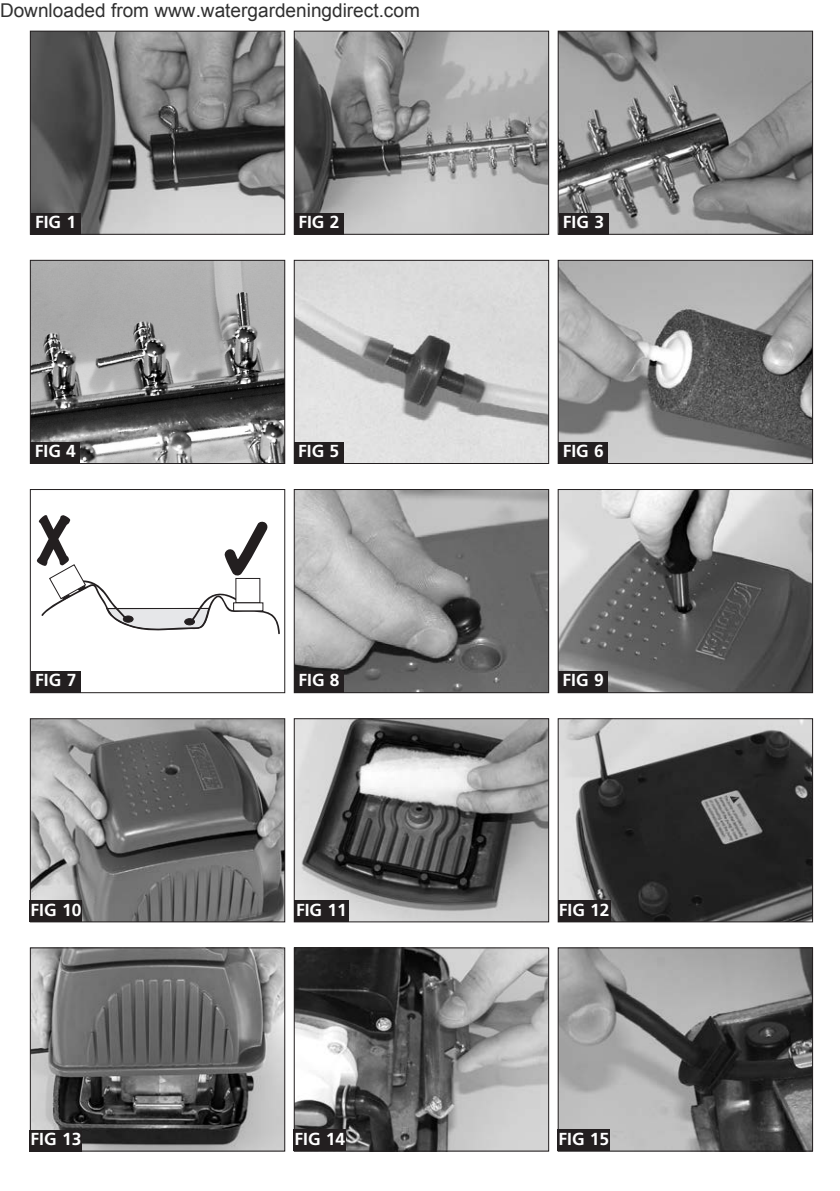
<style>
.page{position:relative;width:840px;height:1191px;background:#fff}
.page>*{position:absolute;margin:0;border:0;box-sizing:border-box;transform-origin:0 0}
.t1{font:expanded 58.2px "Marker Felt";color:#231f20;scale:.86 1}
.t2{font:19px "Arial";color:#303030}
.t3{font:700 17.4px "Frutiger";color:#fff}
</style>
<div class="page">
<img style="left:32px;top:33px;width:251px;height:200px">
<div style="left:30px;top:31px;width:255px;height:204px;border:1px solid #231f20"></div>
<img style="left:295px;top:33px;width:252px;height:200px">
<div style="left:293px;top:31px;width:256px;height:204px;border:1px solid #231f20"></div>
<img style="left:559px;top:33px;width:251px;height:200px">
<div style="left:557px;top:31px;width:255px;height:204px;border:1px solid #231f20"></div>
<img style="left:32px;top:262px;width:251px;height:200px">
<div style="left:30px;top:260px;width:255px;height:204px;border:1px solid #231f20"></div>
<img style="left:295px;top:262px;width:252px;height:200px">
<div style="left:293px;top:260px;width:256px;height:204px;border:1px solid #231f20"></div>
<img style="left:559px;top:262px;width:251px;height:200px">
<div style="left:557px;top:260px;width:255px;height:204px;border:1px solid #231f20"></div>
<svg style="left:41px;top:521px;width:239px;height:113px"></svg>
<div style="left:236px;top:578px;width:24px;height:25px;background:#fff"></div>
<div style="left:235px;top:578px;width:25px;height:25px;border:1px solid #231f20"></div>
<div style="left:233px;top:603px;width:30px;height:8px;background:#fff"></div>
<div style="left:233px;top:602px;width:30px;height:9px;border:1px solid #231f20"></div>
<div style="left:30px;top:489px;width:255px;height:204px;border:1px solid #231f20"></div>
<img style="left:295px;top:491px;width:252px;height:200px">
<div style="left:293px;top:489px;width:256px;height:204px;border:1px solid #231f20"></div>
<img style="left:559px;top:491px;width:251px;height:200px">
<div style="left:557px;top:489px;width:255px;height:204px;border:1px solid #231f20"></div>
<img style="left:32px;top:720px;width:251px;height:200px">
<div style="left:30px;top:718px;width:255px;height:204px;border:1px solid #231f20"></div>
<img style="left:295px;top:720px;width:252px;height:200px">
<div style="left:293px;top:718px;width:256px;height:204px;border:1px solid #231f20"></div>
<img style="left:559px;top:720px;width:251px;height:200px">
<div style="left:557px;top:718px;width:255px;height:204px;border:1px solid #231f20"></div>
<img style="left:32px;top:949px;width:251px;height:200px">
<div style="left:30px;top:947px;width:255px;height:204px;border:1px solid #231f20"></div>
<img style="left:295px;top:949px;width:252px;height:200px">
<div style="left:293px;top:947px;width:256px;height:204px;border:1px solid #231f20"></div>
<img style="left:559px;top:949px;width:251px;height:200px">
<div style="left:557px;top:947px;width:255px;height:204px;border:1px solid #231f20"></div>
<div style="left:31px;top:213px;width:49px;height:21px;background:#231f20"></div>
<div style="left:294px;top:213px;width:50px;height:21px;background:#231f20"></div>
<div style="left:558px;top:213px;width:50px;height:21px;background:#231f20"></div>
<div style="left:30px;top:442px;width:50px;height:21px;background:#231f20"></div>
<div style="left:293px;top:442px;width:50px;height:21px;background:#231f20"></div>
<div style="left:558px;top:442px;width:50px;height:21px;background:#231f20"></div>
<div style="left:558px;top:671px;width:49px;height:21px;background:#231f20"></div>
<div style="left:31px;top:671px;width:50px;height:21px;background:#231f20"></div>
<div style="left:294px;top:671px;width:50px;height:21px;background:#231f20"></div>
<div style="left:558px;top:900px;width:52px;height:21px;background:#231f20"></div>
<div style="left:30px;top:900px;width:52px;height:21px;background:#231f20"></div>
<div style="left:294px;top:900px;width:54px;height:21px;background:#231f20"></div>
<div style="left:30px;top:1129px;width:52px;height:22px;background:#231f20"></div>
<div style="left:293px;top:1129px;width:53px;height:22px;background:#231f20"></div>
<div style="left:557px;top:1129px;width:52px;height:22px;background:#231f20"></div>
<p class="t2" style="left:0;top:-2px;width:421px">Downloaded from www.watergardeningdirect.com</p>
<p class="t3" style="left:35px;top:215px;width:43px">FIG 1</p>
<p class="t3" style="left:298px;top:215px;width:43px">FIG 2</p>
<p class="t3" style="left:562px;top:215px;width:43px">FIG 3</p>
<p class="t3" style="left:35px;top:444px;width:43px">FIG 4</p>
<p class="t3" style="left:298px;top:444px;width:43px">FIG 5</p>
<p class="t3" style="left:562px;top:444px;width:43px">FIG 6</p>
<h1 class="t1" style="left:37px;top:509px;width:41px">X</h1>
<p class="t3" style="left:35px;top:673px;width:43px">FIG 7</p>
<p class="t3" style="left:298px;top:673px;width:43px">FIG 8</p>
<p class="t3" style="left:562px;top:673px;width:43px">FIG 9</p>
<p class="t3" style="left:31px;top:902px;width:52px">FIG 10</p>
<p class="t3" style="left:296px;top:902px;width:52px">FIG 11</p>
<p class="t3" style="left:558px;top:902px;width:52px">FIG 12</p>
<p class="t3" style="left:31px;top:1132px;width:52px">FIG 13</p>
<p class="t3" style="left:294px;top:1132px;width:52px">FIG 14</p>
<p class="t3" style="left:558px;top:1132px;width:52px">FIG 15</p>
</div>
